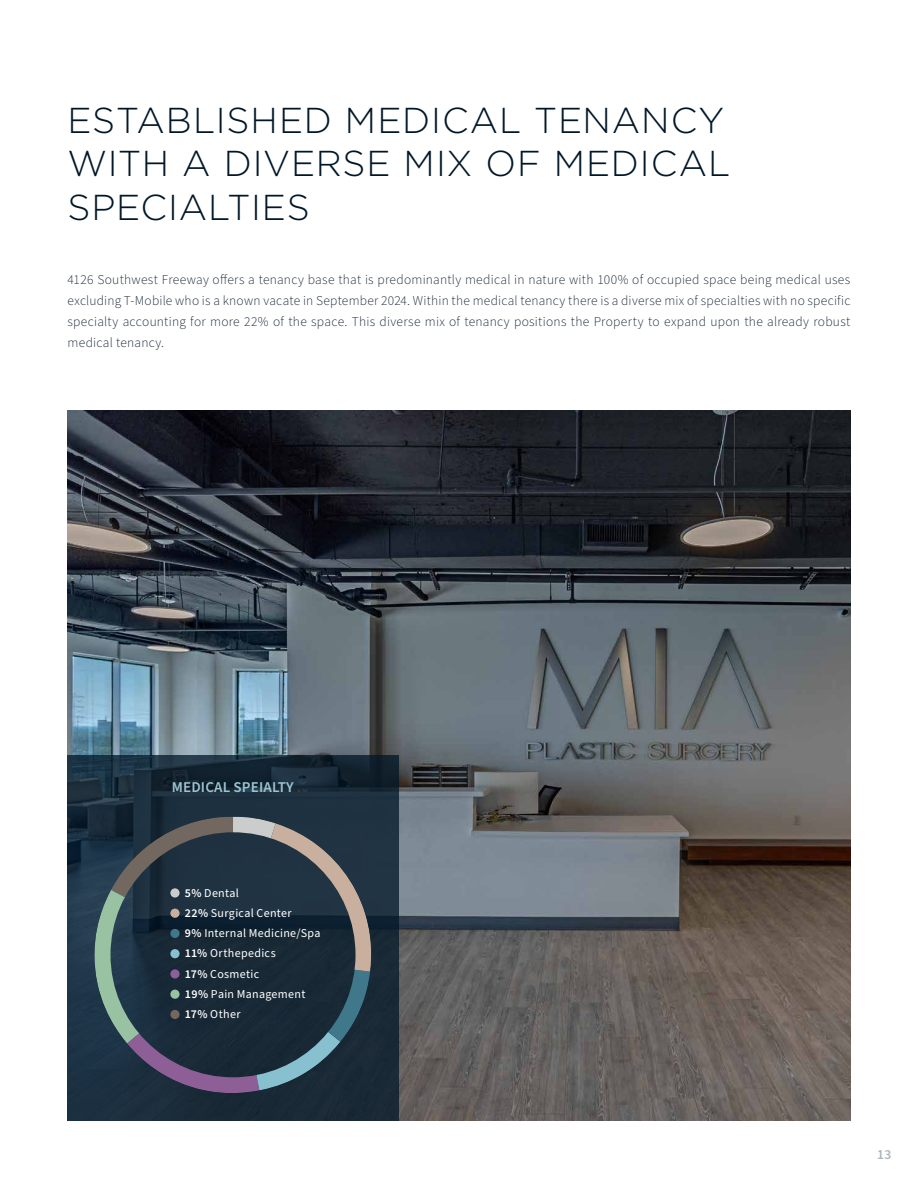
<style>
.page{position:relative;width:918px;height:1188px;background:#fff}
.page>*{position:absolute;margin:0;border:0;box-sizing:border-box;transform-origin:0 0}
.t1{font:300 36px/43.2px "Gotham";letter-spacing:.025em;color:#011728}
.t2{font:600 15px "Source Sans Pro";letter-spacing:.01em;color:#9cc5d1}
.t3{font:300 13.5px/21px "Source Sans Pro";letter-spacing:.02em;color:#1a2635;text-align:justify}
.t4{font:600 13.5px "Source Sans Pro";color:#acb5bf}
.t5{font:12px/20.2px "Source Sans Pro";letter-spacing:.025em;color:#fff}
.s1{font-weight:600}
</style>
<div class="page">
<img style="left:68px;top:410px;width:782px;height:710px">
<svg style="left:68px;top:755px;width:331px;height:365px;background:#1a2d3c"></svg>
<svg style="left:94px;top:817px;width:278px;height:276px;background:#2f3f4b"></svg>
<svg style="left:170px;top:888px;width:10px;height:10px"></svg>
<div style="left:170px;top:909px;width:10px;height:9px;background:#c8af9e;border-radius:50%"></div>
<div style="left:170px;top:929px;width:10px;height:9px;background:#3f788a;border-radius:50%"></div>
<div style="left:170px;top:949px;width:10px;height:9px;background:#87c1d0;border-radius:50%"></div>
<svg style="left:170px;top:969px;width:10px;height:10px"></svg>
<div style="left:170px;top:990px;width:10px;height:9px;background:#99c2a3;border-radius:50%"></div>
<div style="left:170px;top:1010px;width:10px;height:9px;background:#726860;border-radius:50%"></div>
<h1 class="t1" style="left:68px;top:98px;width:664px">ESTABLISHED MEDICAL TENANCY<br>WITH A DIVERSE MIX OF MEDICAL<br>SPECIALTIES</h1>
<p class="t3" style="left:68px;top:270px;width:784px">4126 Southwest Freeway offers a tenancy base that is predominantly medical in nature with 100% of occupied space being medical uses excluding T-Mobile who is a known vacate in September 2024. Within the medical tenancy there is a diverse mix of specialties with no specific specialty accounting for more 22% of the space. This diverse mix of tenancy positions the Property to expand upon the already robust medical tenancy.</p>
<p class="t2" style="left:172px;top:777px;width:123px">MEDICAL SPEIALTY</p>
<p class="t5" style="left:185px;top:883px;width:137px"><span class="s1">5%</span> Dental<br><span class="s1">22%</span> Surgical Center<br><span class="s1">9%</span> Internal Medicine/Spa<br><span class="s1">11%</span> Orthepedics<br><span class="s1">17%</span> Cosmetic<br><span class="s1">19%</span> Pain Management<br><span class="s1">17%</span> Other</p>
<p class="t4" style="left:877px;top:1145px;width:16px">13</p>
</div>
